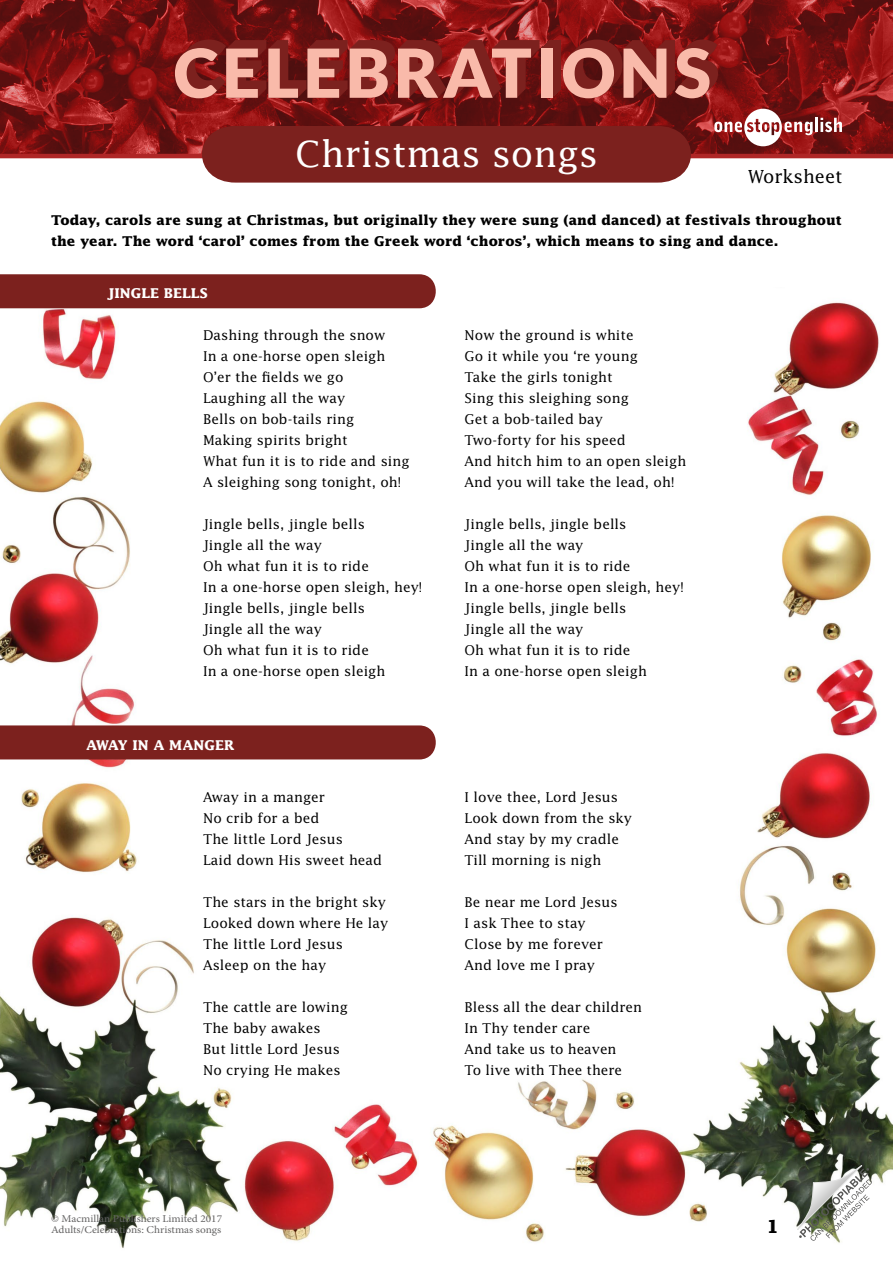
<style>
.page{position:relative;width:893px;height:1263px;background:#fff}
.page>*{position:absolute;margin:0;border:0;box-sizing:border-box;transform-origin:0 0}
.t1{font:36px "Lucida Std";color:#fff}
.t2{font:18px "Lucida Std";color:#000}
.t3{font:700 18px "Lucida Std";color:#000}
.t4{font:13.5px/21px "Lucida Std";letter-spacing:.005em;color:#000}
.t5{font:700 13.5px/21px "Lucida Std";letter-spacing:.005em;color:#000}
.t6{font:700 13.5px "Lucida Std";letter-spacing:.005em;color:#fff}
.t7{font:10.5px/10.5px "Minion Pro";color:#646363;scale:1.08 1}
</style>
<div class="page">
<img style="left:0;top:302px;width:893px;height:946px">
<div style="left:0;top:274px;width:441px;height:34px;background:#7c211e"></div>
<div style="left:0;top:725px;width:441px;height:34px;background:#7c211e"></div>
<img style="left:0;top:0;width:893px;height:154px">
<svg style="left:797px;top:1165px;width:75px;height:76px"></svg>
<hr style="left:0;top:154px;width:893px;height:4px;background:#af2626">
<svg style="left:714px;top:109px;width:99px;height:37px"></svg>
<hr style="left:815px;top:118px;width:3px;height:14px;background:#fff">
<svg style="left:820px;top:118px;width:22px;height:14px"></svg>
<div style="left:549px;top:40px;width:12px;height:49px;background:#7c211e"></div>
<div style="left:548px;top:41px;width:12px;height:49px;background:#7c211e"></div>
<div style="left:548px;top:42px;width:11px;height:49px;background:#7c211e"></div>
<div style="left:547px;top:43px;width:11px;height:49px;background:#7c211e"></div>
<div style="left:546px;top:43px;width:11px;height:50px;background:#7c211e"></div>
<div style="left:545px;top:44px;width:12px;height:50px;background:#7c211e"></div>
<div style="left:544px;top:45px;width:12px;height:49px;background:#7c211e"></div>
<div style="left:543px;top:46px;width:12px;height:49px;background:#7c211e"></div>
<div style="left:542px;top:47px;width:12px;height:49px;background:#7c211e"></div>
<div style="left:542px;top:48px;width:11px;height:49px;background:#f9baaa"></div>
<svg style="left:175px;top:40px;width:365px;height:58px;background:#ac5951"></svg>
<div style="left:541px;top:49px;width:11px;height:49px;background:#f9baaa"></div>
<svg style="left:563px;top:40px;width:155px;height:58px;background:#ad5b54"></svg>
<svg style="left:191px;top:126px;width:511px;height:57px;background:#812926"></svg>
<h1 class="t1" style="left:295px;top:132px;width:304px">Christmas songs</h1>
<h2 class="t2" style="left:748px;top:165px;width:96px">Worksheet</h2>
<p class="t5" style="left:51px;top:209px;width:792px">Today, carols are sung at Christmas, but originally they were sung (and danced) at festivals throughout the year. The word ‘carol’ comes from the Greek word ‘choros’, which means to sing and dance.</p>
<p class="t6" style="left:107px;top:285px;width:102px">JINGLE BELLS</p>
<p class="t4" style="left:203px;top:324px;width:208px">Dashing through the snow<br>In a one-horse open sleigh<br>O’er the fields we go<br>Laughing all the way<br>Bells on bob-tails ring<br>Making spirits bright<br>What fun it is to ride and sing<br>A sleighing song tonight, oh!</p>
<p class="t4" style="left:203px;top:513px;width:221px">Jingle bells, jingle bells<br>Jingle all the way<br>Oh what fun it is to ride<br>In a one-horse open sleigh, hey!<br>Jingle bells, jingle bells<br>Jingle all the way<br>Oh what fun it is to ride<br>In a one-horse open sleigh</p>
<p class="t6" style="left:86px;top:737px;width:150px">AWAY IN A MANGER</p>
<p class="t4" style="left:203px;top:786px;width:181px">Away in a manger<br>No crib for a bed<br>The little Lord Jesus<br>Laid down His sweet head</p>
<p class="t4" style="left:203px;top:891px;width:187px">The stars in the bright sky<br>Looked down where He lay<br>The little Lord Jesus<br>Asleep on the hay</p>
<p class="t4" style="left:203px;top:996px;width:146px">The cattle are lowing<br>The baby awakes<br>But little Lord Jesus<br>No crying He makes</p>
<p class="t4" style="left:465px;top:324px;width:223px">Now the ground is white<br>Go it while you ‘re young<br>Take the girls tonight<br>Sing this sleighing song<br>Get a bob-tailed bay<br>Two-forty for his speed<br>And hitch him to an open sleigh<br>And you will take the lead, oh!</p>
<p class="t4" style="left:465px;top:514px;width:221px">Jingle bells, jingle bells<br>Jingle all the way<br>Oh what fun it is to ride<br>In a one-horse open sleigh, hey!<br>Jingle bells, jingle bells<br>Jingle all the way<br>Oh what fun it is to ride<br>In a one-horse open sleigh</p>
<p class="t4" style="left:465px;top:786px;width:169px">I love thee, Lord Jesus<br>Look down from the sky<br>And stay by my cradle<br>Till morning is nigh</p>
<p class="t4" style="left:465px;top:891px;width:154px">Be near me Lord Jesus<br>I ask Thee to stay<br>Close by me forever<br>And love me I pray</p>
<p class="t4" style="left:465px;top:996px;width:179px">Bless all the dear children<br>In Thy tender care<br>And take us to heaven<br>To live with Thee there</p>
<p class="t7" style="left:51px;top:1214px;width:160px">© Macmillan Publishers Limited 2017<br>Adults/Celebrations: Christmas songs</p>
<h2 class="t3" style="left:766px;top:1215px;width:14px">1</h2>
</div>
